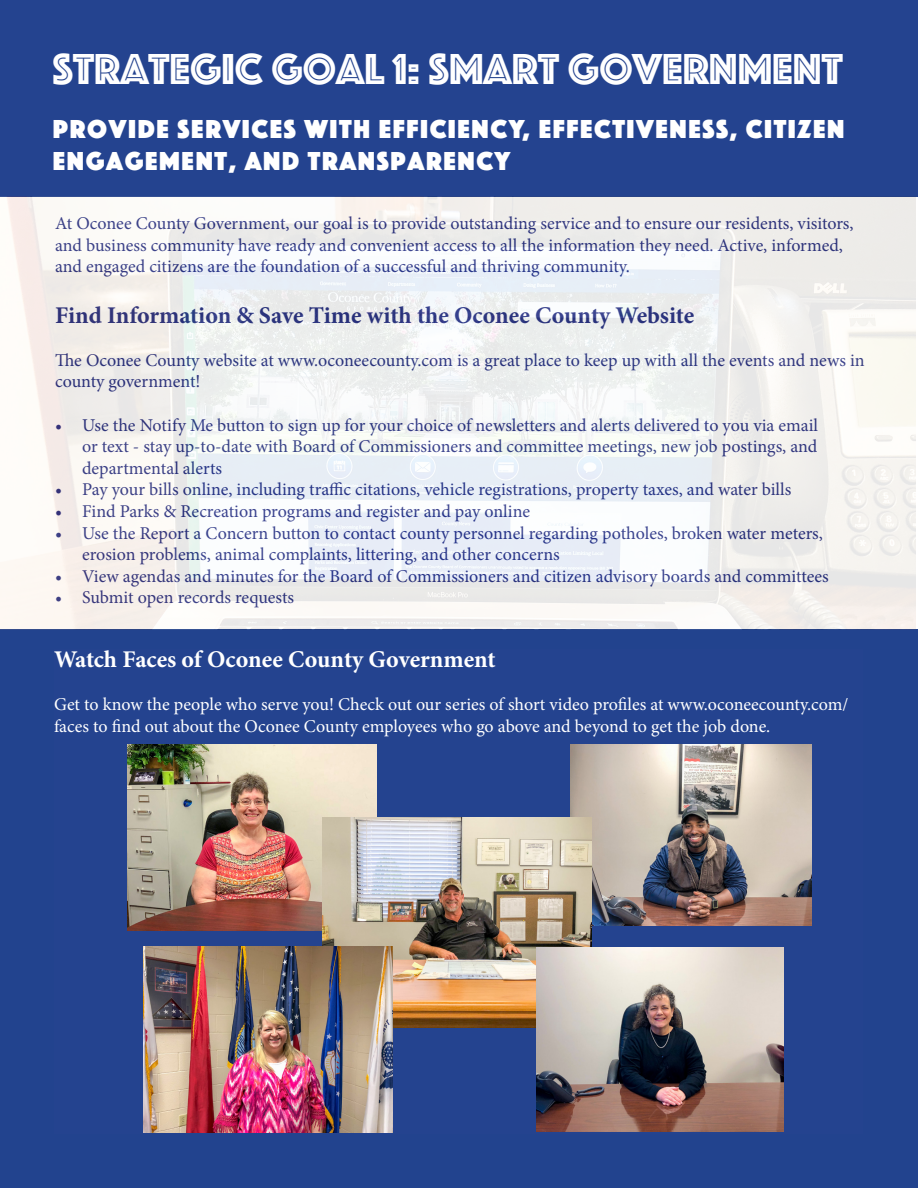
<style>
.page{position:relative;width:918px;height:1188px;background:#fff}
.page>*{position:absolute;margin:0;border:0;box-sizing:border-box;transform-origin:0 0}
.t1{font:45px "Phosphate Inline";color:#fff}
.t2{font:27px/32.4px "Phosphate Solid";letter-spacing:.06em;color:#fff}
.t3{font:700 24px "Minion Pro";color:#2b3385}
.t4{font:700 24px "Minion Pro";color:#fff}
.t5{font:18px/21.6px "Minion Pro";color:#2b3385}
.t6{font:18px/21.6px "Minion Pro";color:#fff}
</style>
<div class="page">
<div style="left:0;top:630px;width:918px;height:558px;background:#22438e"></div>
<img style="left:128px;top:745px;width:248px;height:186px">
<img style="left:570px;top:744px;width:241px;height:181px">
<img style="left:322px;top:818px;width:270px;height:210px">
<img style="left:144px;top:946px;width:248px;height:187px">
<div style="left:0;top:0;width:918px;height:197px;background:#24438f"></div>
<img style="left:537px;top:947px;width:246px;height:185px">
<img style="left:0;top:197px;width:916px;height:433px">
<p class="t1" style="left:53px;top:37px;width:791px">STRATEGIC GOAL 1: SMART GOVERNMENT</p>
<p class="t2" style="left:53px;top:111px;width:793px">PROVIDE SERVICES WITH EFFICIENCY, EFFECTIVENESS, CITIZEN<br>ENGAGEMENT, AND TRANSPARENCY</p>
<p class="t5" style="left:55px;top:213px;width:800px">At Oconee County Government, our goal is to provide outstanding service and to ensure our residents, visitors, and business community have ready and convenient access to all the information they need. Active, informed, and engaged citizens are the foundation of a successful and thriving community.</p>
<p class="t3" style="left:55px;top:298px;width:641px">Find Information &amp; Save Time with the Oconee County Website</p>
<p class="t5" style="left:55px;top:349px;width:811px">The Oconee County website at www.oconeecounty.com is a great place to keep up with all the events and news in county government!</p>
<p class="t5" style="left:82px;top:414px;width:738px;text-align:justify;text-indent:-27px">• Use the Notify Me button to sign up for your choice of newsletters and alerts delivered to you via email or text - stay up-to-date with Board of Commissioners and committee meetings, new job postings, and departmental alerts</p>
<p class="t5" style="left:55px;top:479px;width:738px">• Pay your bills online, including traffic citations, vehicle registrations, property taxes, and water bills</p>
<p class="t5" style="left:55px;top:501px;width:477px">• Find Parks &amp; Recreation programs and register and pay online</p>
<p class="t5" style="left:82px;top:522px;width:742px;text-indent:-27px">• Use the Report a Concern button to contact county personnel regarding potholes, broken water meters, erosion problems, animal complaints, littering, and other concerns</p>
<p class="t5" style="left:55px;top:565px;width:775px">• View agendas and minutes for the Board of Commissioners and citizen advisory boards and committees</p>
<p class="t5" style="left:55px;top:587px;width:241px">• Submit open records requests</p>
<p class="t4" style="left:54px;top:642px;width:443px">Watch Faces of Oconee County Government</p>
<p class="t6" style="left:54px;top:694px;width:796px">Get to know the people who serve you! Check out our series of short video profiles at www.oconeecounty.com/ faces to find out about the Oconee County employees who go above and beyond to get the job done.</p>
</div>
